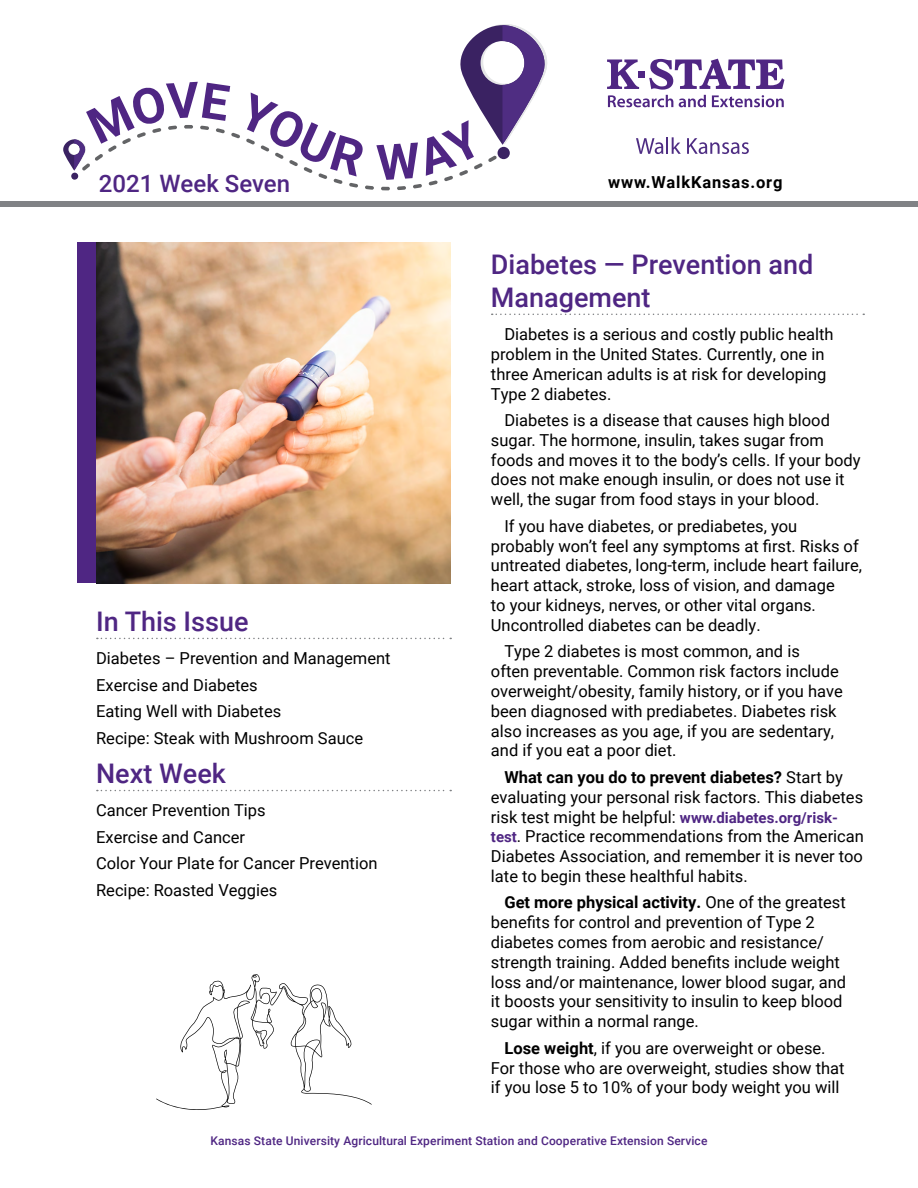
<style>
.page{position:relative;width:918px;height:1188px;background:#fff}
.page>*{position:absolute;margin:0;border:0;box-sizing:border-box;transform-origin:0 0}
.Headings{font:500 27px/32.4px "Roboto";color:#4f2683}
.t1{font:500 24px "Roboto";color:#4f2683}
.Body{font:16.5px/19.8px "Roboto";color:#000}
.This_Issue_text{font:16.5px "Roboto";color:#000}
.t2{font:700 16.5px "Roboto";letter-spacing:.05em;color:#000}
.t3{font:500 12px "Roboto";letter-spacing:.01em;color:#4f2683}
.s1{font-weight:700}
.s2{font-weight:700;font-size:15px;color:#4f2683}
</style>
<div class="page">
<svg style="left:63px;top:24px;width:484px;height:166px"></svg>
<svg style="left:636px;top:137px;width:45px;height:17px"></svg>
<svg style="left:687px;top:138px;width:62px;height:16px"></svg>
<svg style="left:607px;top:59px;width:177px;height:48px"></svg>
<div style="left:0;top:201px;width:918px;height:5px;background:#808285"></div>
<svg style="left:156px;top:974px;width:216px;height:136px"></svg>
<svg style="left:97px;top:638px;width:354px;height:1px"></svg>
<svg style="left:97px;top:790px;width:354px;height:1px"></svg>
<svg style="left:492px;top:314px;width:372px;height:1px"></svg>
<img style="left:96px;top:242px;width:354px;height:341px">
<div style="left:77px;top:242px;width:19px;height:341px;background:#4f2683"></div>
<h2 class="t1" style="left:99px;top:166px;width:193px">2021 Week Seven</h2>
<p class="t2" style="left:608px;top:171px;width:176px">www.WalkKansas.org</p>
<h1 class="Headings" style="left:96px;top:604px;width:154px">In This Issue</h1>
<p class="This_Issue_text" style="left:96px;top:647px;width:296px">Diabetes – Prevention and Management</p>
<p class="This_Issue_text" style="left:96px;top:673px;width:163px">Exercise and Diabetes</p>
<p class="This_Issue_text" style="left:96px;top:700px;width:187px">Eating Well with Diabetes</p>
<p class="This_Issue_text" style="left:96px;top:726px;width:269px">Recipe: Steak with Mushroom Sauce</p>
<h1 class="Headings" style="left:96px;top:756px;width:131px">Next Week</h1>
<p class="This_Issue_text" style="left:96px;top:799px;width:171px">Cancer Prevention Tips</p>
<p class="This_Issue_text" style="left:96px;top:825px;width:150px">Exercise and Cancer</p>
<p class="This_Issue_text" style="left:96px;top:852px;width:283px">Color Your Plate for Cancer Prevention</p>
<p class="This_Issue_text" style="left:96px;top:879px;width:183px">Recipe: Roasted Veggies</p>
<h2 class="Headings" style="left:491px;top:248px;width:324px">Diabetes — Prevention and<br>Management</h2>
<p class="Body" style="left:491px;top:324px;width:344px;text-indent:14px">Diabetes is a serious and costly public health problem in the United States. Currently, one in three American adults is at risk for developing Type 2 diabetes.</p>
<p class="Body" style="left:491px;top:410px;width:371px;text-indent:14px">Diabetes is a disease that causes high blood sugar. The hormone, insulin, takes sugar from foods and moves it to the body’s cells. If your body does not make enough insulin, or does not use it well, the sugar from food stays in your blood.</p>
<p class="Body" style="left:491px;top:515px;width:373px;text-indent:14px">If you have diabetes, or prediabetes, you probably won’t feel any symptoms at first. Risks of untreated diabetes, long-term, include heart failure, heart attack, stroke, loss of vision, and damage<br>to your kidneys, nerves, or other vital organs.<br>Uncontrolled diabetes can be deadly.</p>
<p class="Body" style="left:491px;top:641px;width:353px;text-indent:14px">Type 2 diabetes is most common, and is<br>often preventable. Common risk factors include overweight/obesity, family history, or if you have been diagnosed with prediabetes. Diabetes risk also increases as you age, if you are sedentary, and if you eat a poor diet.</p>
<p class="Body" style="left:491px;top:767px;width:375px;text-indent:14px"><span class="s1">What can you do to prevent diabetes?</span> Start by evaluating your personal risk factors. This diabetes risk test might be helpful: <span class="s2">www.diabetes.org/risk&shy;test</span>. Practice recommendations from the American Diabetes Association, and remember it is never too late to begin these healthful habits.</p>
<p class="Body" style="left:491px;top:892px;width:357px;text-indent:14px"><span class="s1">Get more physical activity.</span> One of the greatest benefits for control and prevention of Type 2 diabetes comes from aerobic and resistance/ strength training. Added benefits include weight loss and/or maintenance, lower blood sugar, and it boosts your sensitivity to insulin to keep blood sugar within a normal range.</p>
<p class="Body" style="left:491px;top:1037px;width:355px;text-align:center"><span class="s1">Lose weight</span>, if you are overweight or obese.<br>For those who are overweight, studies show that if you lose 5 to 10% of your body weight you will</p>
<p class="t3" style="left:211px;top:1132px;width:498px">Kansas State University Agricultural Experiment Station and Cooperative Extension Service</p>
</div>
